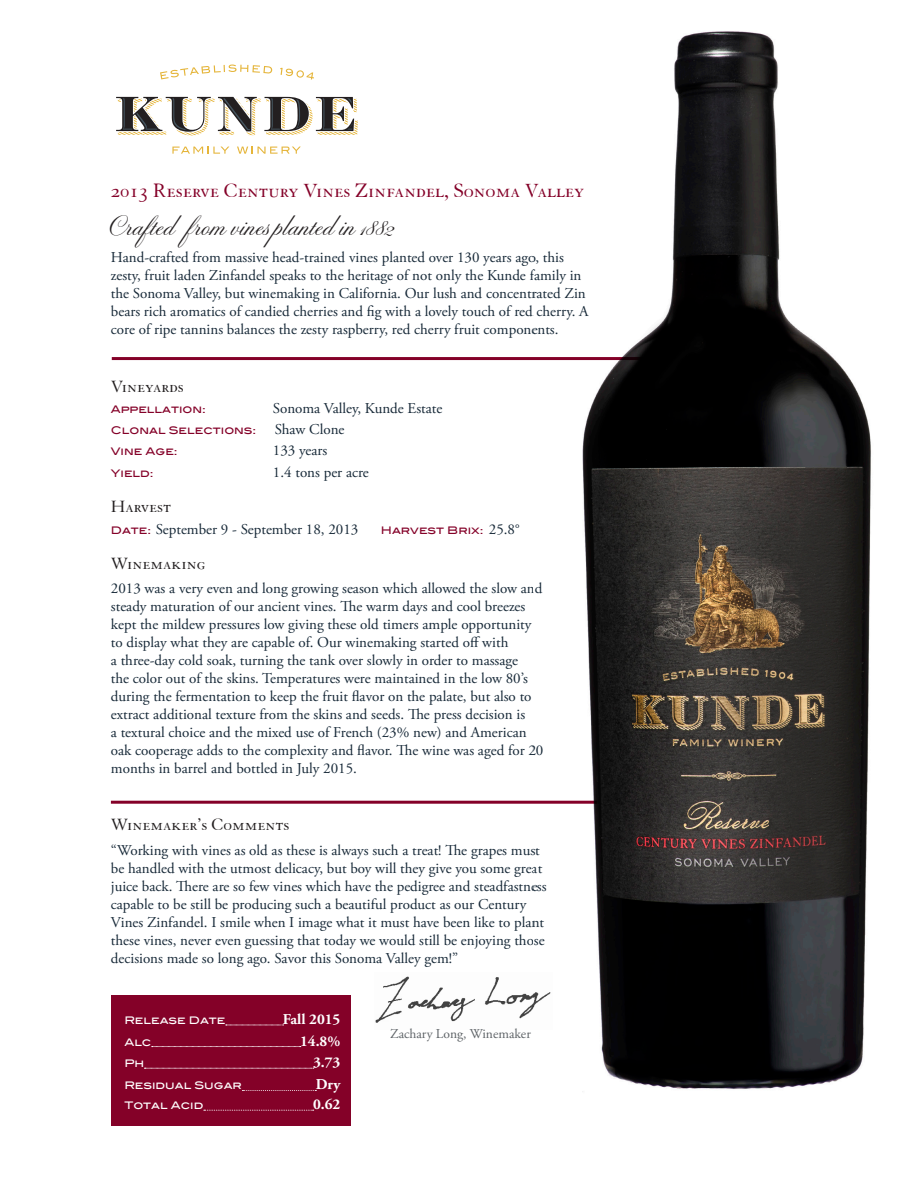
<style>
.page{position:relative;width:918px;height:1188px;background:#fff}
.page>*{position:absolute;margin:0;border:0;box-sizing:border-box;transform-origin:0 0}
.t1{font:36px "Young Gallant";color:#231f20}
.t2{font:21px "Granjon SC";color:#840128}
.t3{font:18px "Granjon SC";color:#231f20}
.t4{font:15px/18px "Adobe Garamond Pro";color:#172938}
.t5{font:700 15px "Adobe Garamond Pro";color:#fff}
.t6{font:13.5px "Adobe Garamond Pro";color:#5e6367}
.t7{font:500 10.5px "ITC Blair Com";color:#840128}
.t8{font:500 10.5px "ITC Blair Com";color:#fff}
.s1{font-family:"Adobe Garamond Pro";font-weight:400;font-size:15px;color:#172938}
.s2{font-family:"ITC Blair Com";font-weight:500;font-size:10.5px;color:#840128}
</style>
<div class="page">
<img style="left:375px;top:976px;width:158px;height:47px">
<svg style="left:116px;top:97px;width:241px;height:38px"></svg>
<svg style="left:172px;top:147px;width:57px;height:7px"></svg>
<svg style="left:237px;top:147px;width:64px;height:7px"></svg>
<svg style="left:160px;top:65px;width:112px;height:14px"></svg>
<svg style="left:280px;top:68px;width:34px;height:12px"></svg>
<div style="left:111px;top:996px;width:240px;height:130px;background:#840128"></div>
<svg style="left:226px;top:1025px;width:58px;height:1px"></svg>
<svg style="left:152px;top:1046px;width:149px;height:1px"></svg>
<svg style="left:144px;top:1068px;width:170px;height:1px"></svg>
<svg style="left:242px;top:1090px;width:74px;height:1px"></svg>
<svg style="left:204px;top:1110px;width:110px;height:1px"></svg>
<hr style="left:112px;top:357px;width:544px;height:3px;background:#840128">
<hr style="left:111px;top:801px;width:486px;height:3px;background:#840128">
<img style="left:533px;top:31px;width:338px;height:1061px">
<p class="t2" style="left:111px;top:179px;width:475px">2013 Reserve Century Vines Zinfandel, Sonoma Valley</p>
<p class="t1" style="left:111px;top:190px;width:285px">Crafted from vines planted in 1882</p>
<p class="t4" style="left:111px;top:248px;width:479px">Hand-crafted from massive head-trained vines planted over 130 years ago, this zesty, fruit laden Zinfandel speaks to the heritage of not only the Kunde family in the Sonoma Valley, but winemaking in California. Our lush and concentrated Zin bears rich aromatics of candied cherries and fig with a lovely touch of red cherry. A core of ripe tannins balances the zesty raspberry, red cherry fruit components.</p>
<p class="t3" style="left:111px;top:377px;width:74px">Vineyards</p>
<p class="t7" style="left:111px;top:403px;width:96px">Appellation:</p>
<p class="t4" style="left:273px;top:400px;width:171px">Sonoma Valley, Kunde Estate</p>
<p class="t7" style="left:111px;top:424px;width:235px">Clonal Selections: <span class="s1">Shaw Clone</span></p>
<p class="t7" style="left:111px;top:445px;width:68px">Vine Age:</p>
<p class="t4" style="left:273px;top:442px;width:56px">133 years</p>
<p class="t7" style="left:111px;top:467px;width:44px">Yield:</p>
<p class="t4" style="left:273px;top:464px;width:97px">1.4 tons per acre</p>
<p class="t3" style="left:111px;top:497px;width:62px">Harvest</p>
<p class="t4" style="left:111px;top:520px;width:249px"><span class="s2">Date:</span> September 9 - September 18, 2013</p>
<p class="t7" style="left:381px;top:523px;width:140px">Harvest Brix: <span class="s1">25.8°</span></p>
<p class="t3" style="left:111px;top:554px;width:96px">Winemaking</p>
<p class="t4" style="left:111px;top:580px;width:434px">2013 was a very even and long growing season which allowed the slow and steady maturation of our ancient vines. The warm days and cool breezes kept the mildew pressures low giving these old timers ample opportunity to display what they are capable of. Our winemaking started off with<br>a three-day cold soak, turning the tank over slowly in order to massage<br>the color out of the skins. Temperatures were maintained in the low 80’s during the fermentation to keep the fruit flavor on the palate, but also to extract additional texture from the skins and seeds. The press decision is<br>a textural choice and the mixed use of French (23% new) and American oak cooperage adds to the complexity and flavor. The wine was aged for 20 months in barrel and bottled in July 2015.</p>
<p class="t3" style="left:111px;top:815px;width:180px">Winemaker’s Comments</p>
<p class="t4" style="left:111px;top:842px;width:437px">“Working with vines as old as these is always such a treat! The grapes must be handled with the utmost delicacy, but boy will they give you some great juice back. There are so few vines which have the pedigree and steadfastness capable to be still be producing such a beautiful product as our Century Vines Zinfandel. I smile when I image what it must have been like to plant these vines, never even guessing that today we would still be enjoying those decisions made so long ago. Savor this Sonoma Valley gem!”</p>
<p class="t8" style="left:124px;top:1014px;width:103px">Release Date</p>
<p class="t5" style="left:283px;top:1010px;width:59px">Fall 2015</p>
<p class="t8" style="left:124px;top:1035px;width:29px">Alc</p>
<p class="t5" style="left:300px;top:1032px;width:42px">14.8%</p>
<p class="t8" style="left:124px;top:1057px;width:21px">Ph</p>
<p class="t5" style="left:313px;top:1054px;width:29px">3.73</p>
<p class="t8" style="left:124px;top:1079px;width:119px">Residual Sugar</p>
<p class="t5" style="left:316px;top:1075px;width:26px">Dry</p>
<p class="t8" style="left:124px;top:1098px;width:81px">Total Acid</p>
<p class="t5" style="left:313px;top:1095px;width:29px">0.62</p>
<p class="t6" style="left:390px;top:1026px;width:142px">Zachary Long, Winemaker</p>
</div>
